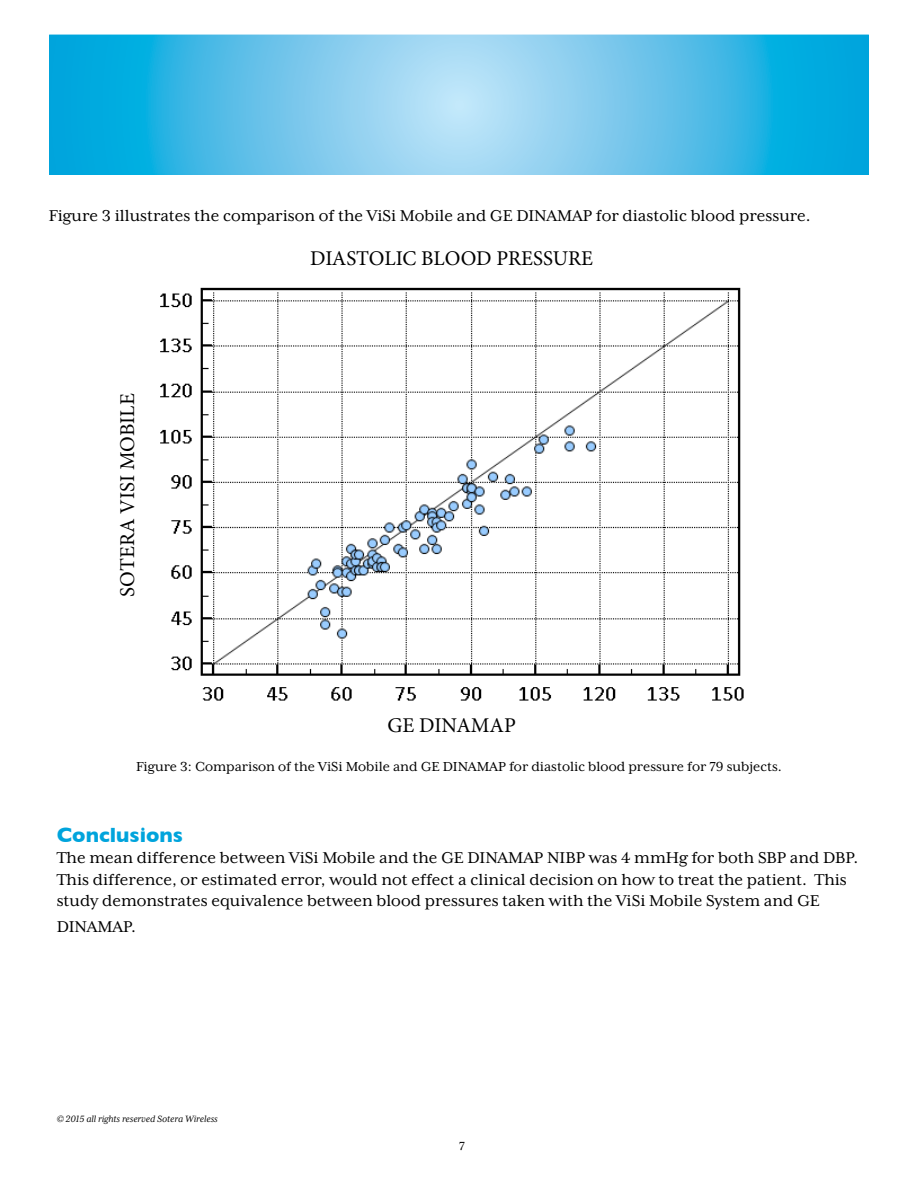
<style>
.page{position:relative;width:918px;height:1188px;background:#fff}
.page>*{position:absolute;margin:0;border:0;box-sizing:border-box;transform-origin:0 0}
.t1{font:21px "Minion Pro";letter-spacing:-.005em;color:#000}
.t2{font:700 21px "Gill Sans";color:#00a4dc}
.t3{font:18px/21.6px "Mrs Eaves XL Serif OT";color:#000}
.t4{font:15px "Mrs Eaves XL Serif OT";color:#000}
.t5{font:13.5px "Mrs Eaves XL Serif OT";color:#000}
.t6{font:italic 10.5px "Mrs Eaves XL Serif OT";color:#000}
</style>
<div class="page">
<svg style="left:52px;top:38px;width:814px;height:134px;background:#5ac1e9"></svg>
<img style="left:160px;top:287px;width:584px;height:414px">
<p class="t3" style="left:49px;top:205px;width:763px">Figure 3 illustrates the comparison of the ViSi Mobile and GE DINAMAP for diastolic blood pressure.</p>
<p class="t1" style="left:113px;top:597px;width:205px;rotate:-90deg">SOTERA VISI MOBILE</p>
<p class="t1" style="left:310px;top:244px;width:284px">DIASTOLIC BLOOD PRESSURE</p>
<p class="t1" style="left:387px;top:711px;width:130px">GE DINAMAP</p>
<p class="t4" style="left:136px;top:759px;width:647px">Figure 3: Comparison of the ViSi Mobile and GE DINAMAP for diastolic blood pressure for 79 subjects.</p>
<p class="t2" style="left:57px;top:822px;width:128px">Conclusions</p>
<p class="t3" style="left:57px;top:847px;width:803px">The mean difference between ViSi Mobile and the GE DINAMAP NIBP was 4 mmHg for both SBP and DBP.<br>This difference, or estimated error, would not effect a clinical decision on how to treat the patient. This study demonstrates equivalence between blood pressures taken with the ViSi Mobile System and GE</p>
<p class="t3" style="left:57px;top:916px;width:81px">DINAMAP.</p>
<p class="t6" style="left:57px;top:1113px;width:162px">© 2015 all rights reserved Sotera Wireless</p>
<p class="t5" style="left:459px;top:1139px;width:7px">7</p>
</div>
